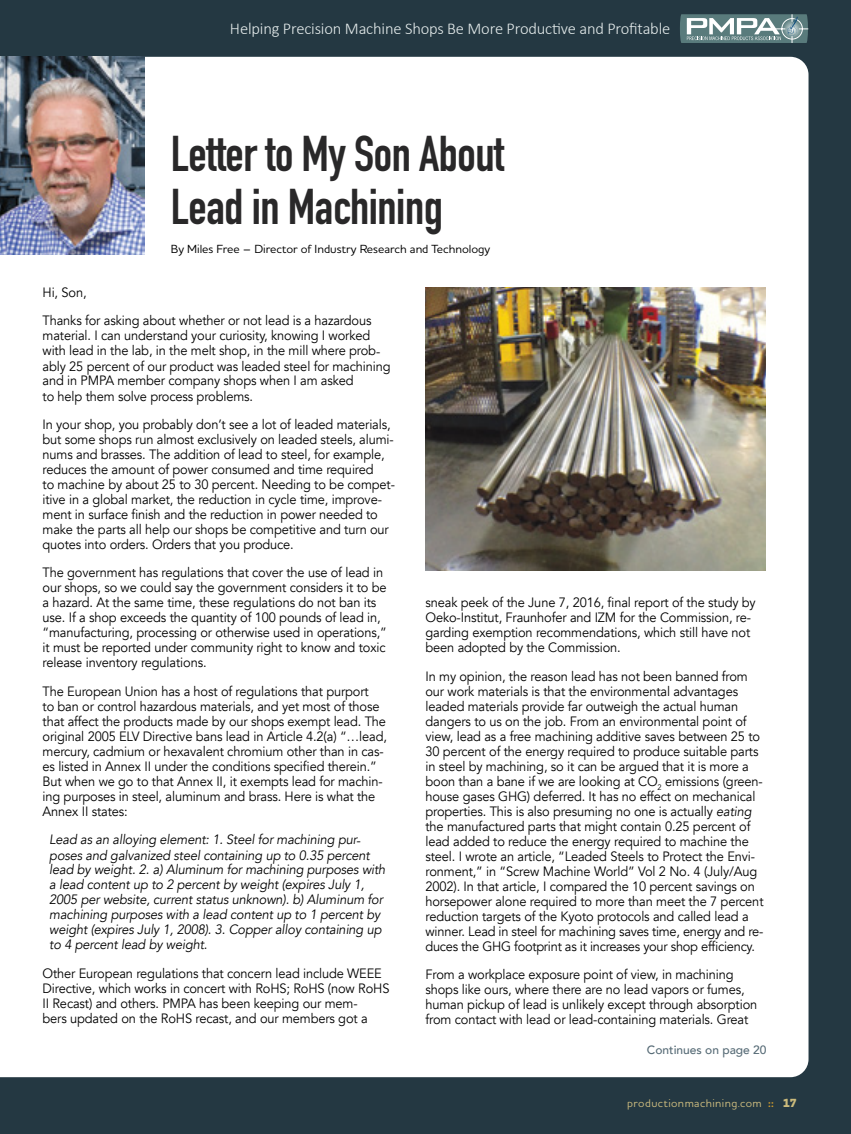
<style>
.page{position:relative;width:851px;height:1134px;background:#fff}
.page>*{position:absolute;margin:0;border:0;box-sizing:border-box;transform-origin:0 0}
.t1{font:700 49.5px/52.5px "DIN Condensed";letter-spacing:-.01em;color:#292829}
.t2{font:300 16.5px "Calibri";letter-spacing:-.01em;color:#e4ebeb}
.t3{font:13.5px/15px "Avenir";letter-spacing:-.01em;color:#000;scale:.95 1}
.t4{font:italic 13.5px/15px "Avenir";letter-spacing:-.01em;color:#000;scale:.95 1}
.t5{font:500 12px "Houschka Pro";color:#000}
.t6{font:500 12px "Avenir";color:#556a75}
.t7{font:500 11.25px "Houschka Pro";letter-spacing:.04em;color:#cdbc7f}
.s1{font-style:italic}
.s2{font-weight:700;font-size:10.5px;color:#d09b2c}
.s3{font-weight:800;font-size:12px;color:#ccbb7c}
</style>
<div class="page">
<div style="left:0;top:0;width:850px;height:1134px;background:#243842"></div>
<div style="left:0;top:57px;width:808px;height:1020px;background:#fff"></div>
<svg style="left:680px;top:14px;width:129px;height:29px;background:#849c9e"></svg>
<img style="left:0;top:56px;width:145px;height:198px">
<img style="left:425px;top:287px;width:340px;height:284px">
<p class="t2" style="left:230px;top:19px;width:442px">Helping Precision Machine Shops Be More Productive and Profitable</p>
<h1 class="t1" style="left:171px;top:127px;width:335px">Letter to My Son About<br>Lead in Machining</h1>
<p class="t5" style="left:171px;top:242px;width:321px">By Miles Free – Director of Industry Research and Technology</p>
<p class="t3" style="left:43px;top:278px;width:348px;line-height:28.5px">Hi, Son,<br>Thanks for asking about whether or not lead is a hazardous</p>
<p class="t3" style="left:43px;top:329px;width:368px">material. I can understand your curiosity, knowing I worked with lead in the lab, in the melt shop, in the mill where prob&shy;ably 25 percent of our product was leaded steel for machining and in PMPA member company shops when I am asked<br>to help them solve process problems.</p>
<p class="t3" style="left:43px;top:417px;width:372px">In your shop, you probably don’t see a lot of leaded materials, but some shops run almost exclusively on leaded steels, alumi&shy;nums and brasses. The addition of lead to steel, for example, reduces the amount of power consumed and time required<br>to machine by about 25 to 30 percent. Needing to be compet&shy;itive in a global market, the reduction in cycle time, improve&shy;ment in surface finish and the reduction in power needed to make the parts all help our shops be competitive and turn our quotes into orders. Orders that you produce.</p>
<p class="t3" style="left:43px;top:566px;width:364px">The government has regulations that cover the use of lead in our shops, so we could say the government considers it to be a hazard. At the same time, these regulations do not ban its use. If a shop exceeds the quantity of 100 pounds of lead in, “manufacturing, processing or otherwise used in operations,” it must be reported under community right to know and toxic release inventory regulations.</p>
<p class="t3" style="left:43px;top:684px;width:364px">The European Union has a host of regulations that purport<br>to ban or control hazardous materials, and yet most of those that affect the products made by our shops exempt lead. The original 2005 ELV Directive bans lead in Article 4.2(a) “…lead, mercury, cadmium or hexavalent chromium other than in cas&shy;es listed in Annex II under the conditions specified therein.” But when we go to that Annex II, it exempts lead for machin&shy;ing purposes in steel, aluminum and brass. Here is what the Annex II states:</p>
<p class="t4" style="left:49px;top:833px;width:355px">Lead as an alloying element: 1. Steel for machining pur&shy;poses and galvanized steel containing up to 0.35 percent lead by weight. 2. a) Aluminum for machining purposes with a lead content up to 2 percent by weight (expires July 1, 2005 per website, current status unknown). b) Aluminum for machining purposes with a lead content up to 1 percent by weight (expires July 1, 2008). 3. Copper alloy containing up to 4 percent lead by weight.</p>
<p class="t3" style="left:43px;top:966px;width:366px">Other European regulations that concern lead include WEEE Directive, which works in concert with RoHS; RoHS (now RoHS II Recast) and others. PMPA has been keeping our mem-<br>bers updated on the RoHS recast, and our members got a</p>
<p class="t3" style="left:425px;top:595px;width:349px">sneak peek of the June 7, 2016, final report of the study by Oeko-Institut, Fraunhofer and IZM for the Commission, re&shy;garding exemption recommendations, which still have not been adopted by the Commission.</p>
<p class="t3" style="left:425px;top:669px;width:357px">In my opinion, the reason lead has not been banned from our work materials is that the environmental advantages leaded materials provide far outweigh the actual human dangers to us on the job. From an environmental point of view, lead as a free machining additive saves between 25 to 30 percent of the energy required to produce suitable parts in steel by machining, so it can be argued that it is more a boon than a bane if we are looking at CO<sub>2</sub> emissions (green&shy;house gases GHG) deferred. It has no effect on mechanical properties. This is also presuming no one is actually <span class="s1">eating </span>the manufactured parts that might contain 0.25 percent of lead added to reduce the energy required to machine the steel. I wrote an article, “Leaded Steels to Protect the Envi&shy;ronment,” in “Screw Machine World” Vol 2 No. 4 (July/Aug 2002). In that article, I compared the 10 percent savings on horsepower alone required to more than meet the 7 percent reduction targets of the Kyoto protocols and called lead a winner. Lead in steel for machining saves time, energy and re&shy;duces the GHG footprint as it increases your shop efficiency.</p>
<p class="t3" style="left:425px;top:967px;width:351px">From a workplace exposure point of view, in machining shops like ours, where there are no lead vapors or fumes, human pickup of lead is unlikely except through absorption from contact with lead or lead-containing materials. Great</p>
<p class="t6" style="left:647px;top:1039px;width:121px">Continues on page 20</p>
<p class="t7" style="left:627px;top:1096px;width:171px">productionmachining.com <span class="s2">::</span> <span class="s3">17</span></p>
</div>
